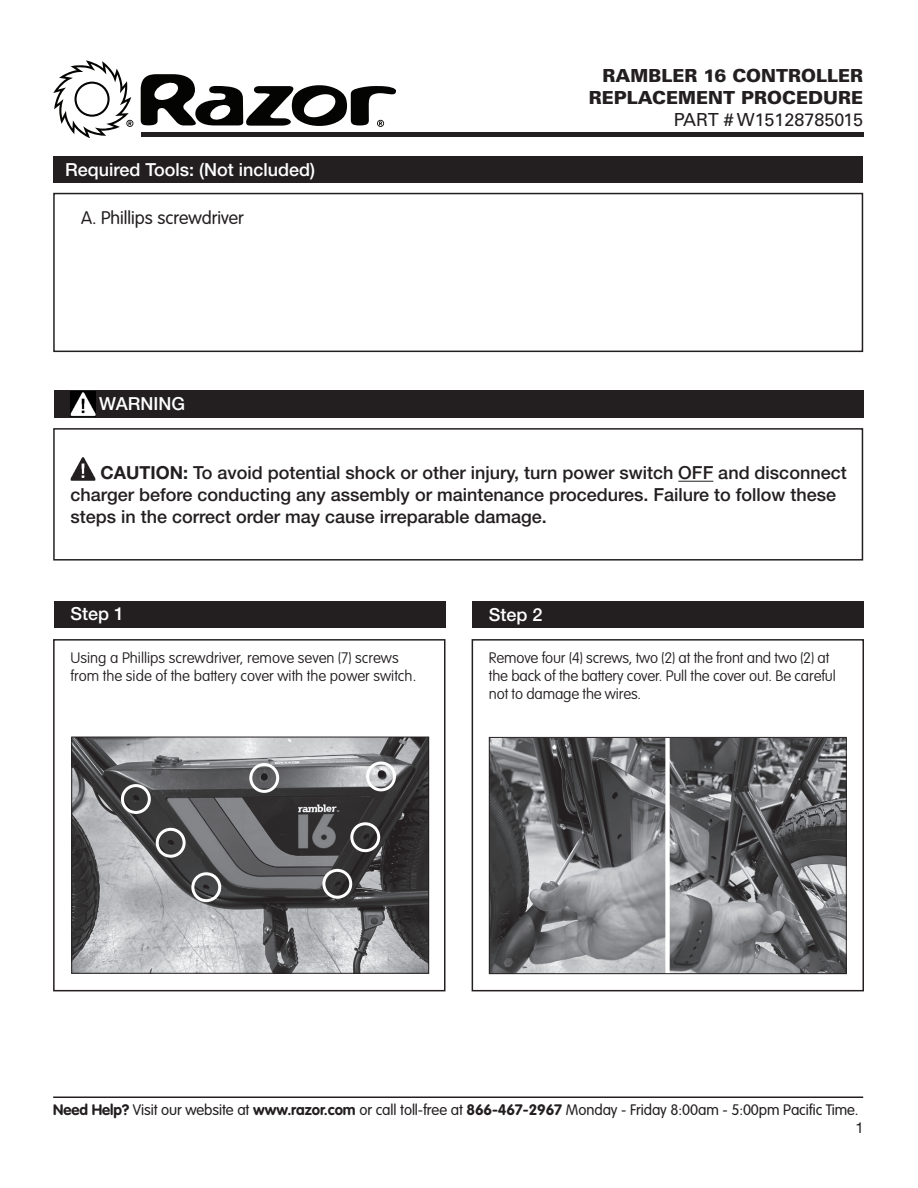
<style>
.page{position:relative;width:918px;height:1188px;background:#fff}
.page>*{position:absolute;margin:0;border:0;box-sizing:border-box;transform-origin:0 0}
.t1{font:500 18px/21.6px "Helvetica Neue LT Std";color:#231f20}
.t2{font:900 18px/21.6px "Univers LT Std";color:#231f20;text-align:right}
.t3{font:500 18px "Helvetica Neue LT Std";color:#fff}
.t4{font:300 18px "VAG Rounded";color:#231f20}
.Step_Text{font:100 15px/18px "VAG Rounded Std";letter-spacing:-.01em;color:#231f20}
.t5{font:300 15px "VAG Rounded";letter-spacing:-.005em;color:#231f20}
.t6{font:15px "Helvetica Neue LT Std";color:#231f20}
.s1{font-weight:400}
.s2{font-weight:700}
</style>
<div class="page">
<hr style="left:53px;top:1096px;width:810px;height:2px;background:#231f20">
<div style="left:54px;top:391px;width:809px;height:27px;background:#231f20"></div>
<img style="left:70px;top:392px;width:26px;height:25px">
<div style="left:54px;top:601px;width:392px;height:27px;background:#231f20"></div>
<div style="left:53px;top:639px;width:393px;height:352px;border:2px solid #231f20"></div>
<div style="left:472px;top:639px;width:392px;height:352px;border:2px solid #231f20"></div>
<div style="left:472px;top:601px;width:392px;height:27px;background:#231f20"></div>
<div style="left:53px;top:156px;width:810px;height:27px;background:#231f20"></div>
<div style="left:53px;top:193px;width:810px;height:159px;border:2px solid #231f20"></div>
<div style="left:53px;top:428px;width:810px;height:133px;border:2px solid #231f20"></div>
<img style="left:73px;top:739px;width:354px;height:233px">
<div style="left:71px;top:737px;width:358px;height:237px;border:1px solid #231f20"></div>
<img style="left:491px;top:739px;width:354px;height:233px">
<div style="left:489px;top:737px;width:358px;height:237px;border:1px solid #231f20"></div>
<hr style="left:678px;top:481px;width:35px;height:1px;background:#231f20">
<img style="left:70px;top:457px;width:25px;height:24px">
<div style="left:191px;top:872px;width:30px;height:30px;border:3px solid #fff;border-radius:50%"></div>
<div style="left:156px;top:828px;width:30px;height:30px;border:3px solid #fff;border-radius:50%"></div>
<div style="left:249px;top:763px;width:30px;height:30px;border:3px solid #fff;border-radius:50%"></div>
<div style="left:366px;top:761px;width:30px;height:31px;border:3px solid #fff;border-radius:50%"></div>
<div style="left:350px;top:822px;width:30px;height:30px;border:3px solid #fff;border-radius:50%"></div>
<div style="left:322px;top:869px;width:30px;height:30px;border:3px solid #fff;border-radius:50%"></div>
<div style="left:121px;top:784px;width:30px;height:30px;border:3px solid #fff;border-radius:50%"></div>
<svg style="left:53px;top:60px;width:80px;height:78px"></svg>
<svg style="left:141px;top:74px;width:255px;height:53px"></svg>
<hr style="left:142px;top:133px;width:722px;height:4px;background:#231f20">
<p class="t3" style="left:65px;top:159px;width:252px">Required Tools: (Not included)</p>
<p class="t4" style="left:81px;top:208px;width:164px">A. Phillips screwdriver</p>
<p class="t3" style="left:99px;top:393px;width:87px">WARNING</p>
<p class="t2" style="left:589px;top:65px;width:276px">RAMBLER 16 CONTROLLER<br>REPLACEMENT PROCEDURE<br><span class="s1">PART # W15128785015</span></p>
<p class="t1" style="left:70px;top:462px;width:778px;text-indent:30px"><span class="s2">CAUTION:</span> To avoid potential shock or other injury, turn power switch OFF and disconnect charger before conducting any assembly or maintenance procedures. Failure to follow these steps in the correct order may cause irreparable damage.</p>
<p class="t3" style="left:70px;top:603px;width:55px">Step 1</p>
<p class="t3" style="left:489px;top:604px;width:55px">Step 2</p>
<p class="Step_Text" style="left:70px;top:650px;width:347px">Using a Phillips screwdriver, remove seven (7) screws from the side of the battery cover with the power switch.</p>
<p class="Step_Text" style="left:489px;top:650px;width:348px">Remove four (4) screws, two (2) at the front and two (2) at the back of the battery cover. Pull the cover out. Be careful not to damage the wires.</p>
<p class="t5" style="left:53px;top:1101px;width:807px"><span class="s2">Need Help?</span> Visit our website at <span class="s2">www.razor.com</span> or call toll-free at <span class="s2">866-467-2967</span> Monday - Friday 8:00am - 5:00pm Pacific Time.</p>
<p class="t6" style="left:856px;top:1119px;width:10px">1</p>
</div>
